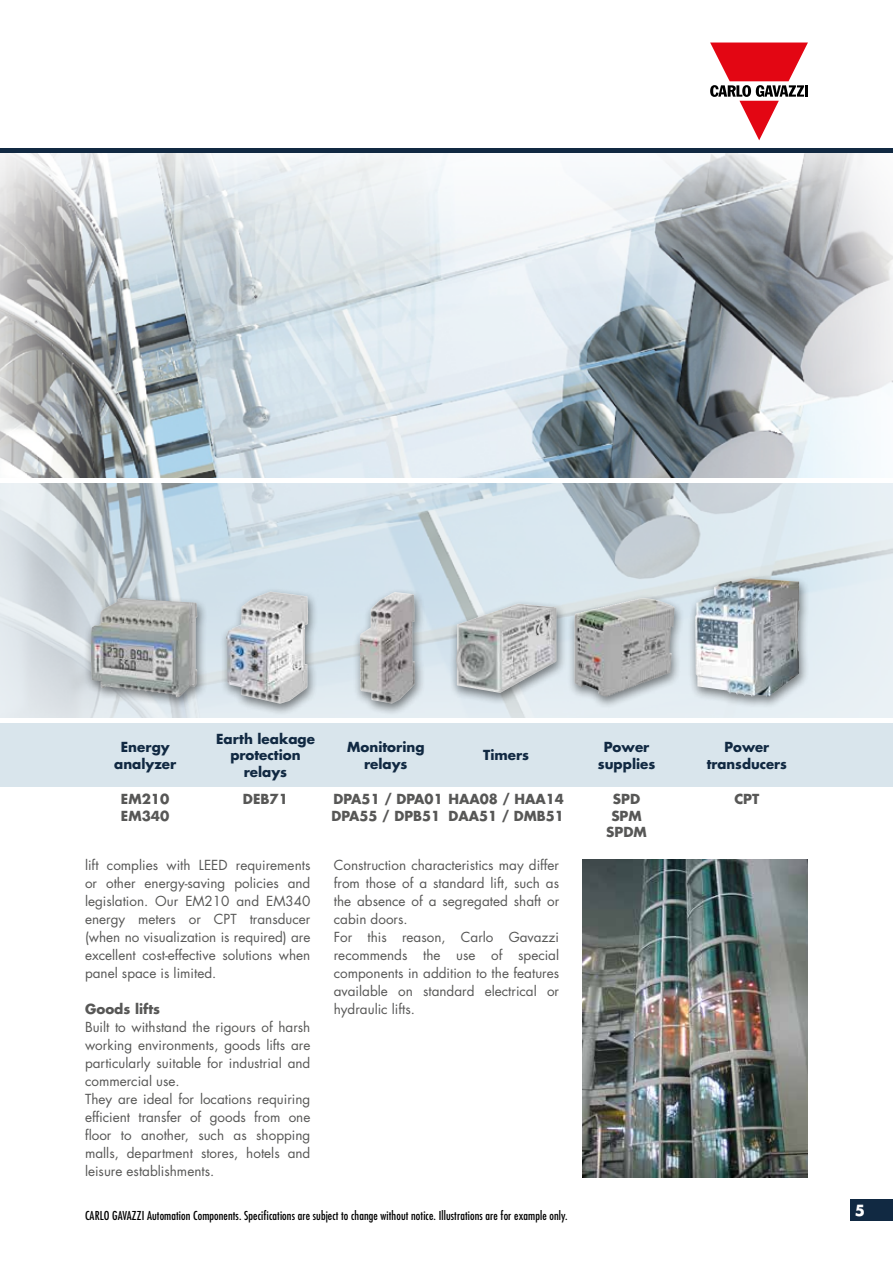
<style>
.page{position:relative;width:893px;height:1263px;background:#fff}
.page>*{position:absolute;margin:0;border:0;box-sizing:border-box;transform-origin:0 0}
.t1{font:700 15px "Futura Std";color:#fff}
.t2{font:13.5px/18px "Futura Std";color:#575756}
.t3{font:700 13.5px/16.5px "Futura Std";color:#112942;text-align:center}
.t4{font:700 13.5px/16.5px "Futura Std";color:#575756}
.t5{font:700 13.5px "Futura Std";color:#575756}
.t6{font:condensed 12px "Futura Std";letter-spacing:.01em;color:#000}
</style>
<div class="page">
<svg style="left:710px;top:43px;width:98px;height:97px"></svg>
<div style="left:850px;top:1199px;width:43px;height:21px;background:#112942"></div>
<svg style="left:0;top:153px;width:893px;height:325px"></svg>
<div style="left:0;top:723px;width:893px;height:64px;background:#d9e5ec"></div>
<hr style="left:0;top:149px;width:893px;height:4px;background:#112942">
<svg style="left:0;top:483px;width:893px;height:235px;background:#d2dee5"></svg>
<div style="left:219px;top:587px;width:100px;height:129px;background:#000;opacity:.5"></div>
<img style="left:234px;top:591px;width:36px;height:37px">
<div style="left:83px;top:593px;width:125px;height:117px;background:#000;opacity:.5"></div>
<img style="left:101px;top:598px;width:19px;height:14px">
<div style="left:566px;top:593px;width:119px;height:116px;background:#000;opacity:.5"></div>
<img style="left:574px;top:598px;width:67px;height:99px">
<div style="left:449px;top:599px;width:118px;height:107px;background:#000;opacity:.5"></div>
<img style="left:456px;top:604px;width:100px;height:89px">
<div style="left:688px;top:573px;width:122px;height:136px;background:#000;opacity:.5"></div>
<img style="left:695px;top:578px;width:104px;height:119px">
<div style="left:352px;top:587px;width:74px;height:129px;background:#000;opacity:.5"></div>
<img style="left:360px;top:592px;width:55px;height:112px">
<img style="left:583px;top:859px;width:225px;height:319px">
<p class="t3" style="left:114px;top:739px;width:64px">Energy analyzer</p>
<p class="t3" style="left:216px;top:730px;width:100px">Earth leakage protection relays</p>
<p class="t3" style="left:347px;top:739px;width:79px">Monitoring relays</p>
<p class="t3" style="left:483px;top:747px;width:47px">Timers</p>
<p class="t3" style="left:598px;top:739px;width:59px">Power supplies</p>
<p class="t3" style="left:707px;top:739px;width:82px">Power transducers</p>
<p class="t4" style="left:121px;top:791px;width:50px">EM210<br>EM340</p>
<p class="t4" style="left:243px;top:791px;width:47px">DEB71</p>
<p class="t4" style="left:332px;top:791px;width:234px">DPA51 / DPA01 HAA08 / HAA14<br>DPA55 / DPB51</p>
<p class="t4" style="left:606px;top:791px;width:42px;text-align:center">SPD<br>SPM<br>SPDM</p>
<p class="t4" style="left:734px;top:791px;width:27px">CPT</p>
<p class="t4" style="left:448px;top:807px;width:117px">DAA51 / DMB51</p>
<p class="t2" style="left:85px;top:856px;width:227px;text-align:justify">lift complies with LEED requirements or other energy-saving policies and legislation. Our EM210 and EM340 energy meters or CPT transducer (when no visualization is required) are excellent cost-effective solutions when panel space is limited.</p>
<p class="t5" style="left:85px;top:1000px;width:77px">Goods lifts</p>
<p class="t2" style="left:85px;top:1018px;width:227px">Built to withstand the rigours of harsh working environments, goods lifts are particularly suitable for industrial and commercial use.<br>They are ideal for locations requiring efficient transfer of goods from one floor to another, such as shopping malls, department stores, hotels and leisure establishments.</p>
<p class="t2" style="left:334px;top:856px;width:227px">Construction characteristics may differ from those of a standard lift, such as the absence of a segregated shaft or cabin doors.<br>For this reason, Carlo Gavazzi recommends the use of special components in addition to the features available on standard electrical or hydraulic lifts.</p>
<p class="t6" style="left:85px;top:1209px;width:484px">CARLO GAVAZZI Automation Components. Specifications are subject to change without notice. Illustrations are for example only.</p>
<p class="t1" style="left:855px;top:1200px;width:12px">5</p>
</div>
